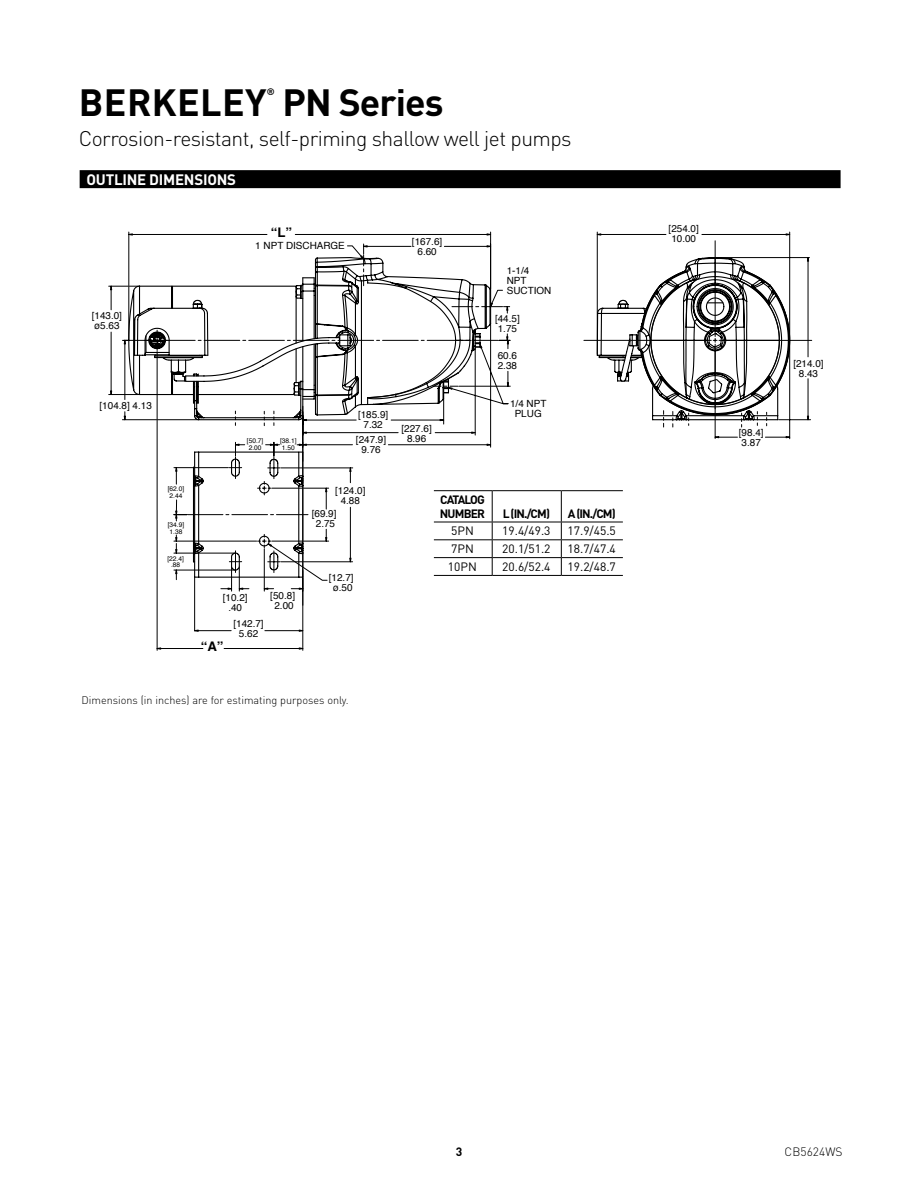
<style>
.page{position:relative;width:918px;height:1188px;background:#fff}
.page>*{position:absolute;margin:0;border:0;box-sizing:border-box;transform-origin:0 0}
.t1{font:700 37.5px "DIN Pro";letter-spacing:.01em;color:#000}
.t2{font:300 21px "DIN Pro";letter-spacing:-.025em;color:#000}
.t3{font:700 15px "DIN Pro";letter-spacing:-.015em;color:#fff}
.t4{font:700 13.2px "Helvetica";color:#000}
.t5{font:12px "DIN Pro";color:#000}
.t6{font:700 12px/13.5px "DIN Pro";letter-spacing:-.07em;color:#000}
.t7{font:300 12px "DIN Pro";letter-spacing:.005em;color:#000}
.t8{font:300 10.8px "DIN Pro";color:#000}
.t9{font:9.9px/9.9px "Helvetica";color:#000;text-align:center}
.t10{font:700 9.3px "DIN Pro";color:#000}
.t11{font:6.6px/6.6px "Helvetica";color:#000}
</style>
<div class="page">
<div style="left:80px;top:170px;width:761px;height:18px;background:#000"></div>
<hr style="left:295px;top:234px;width:196px;height:1px;background:#000">
<hr style="left:129px;top:234px;width:138px;height:1px;background:#000">
<hr style="left:490px;top:232px;width:1px;height:57px;background:#000">
<hr style="left:128px;top:232px;width:1px;height:54px;background:#000">
<svg style="left:486px;top:233px;width:6px;height:3px"></svg>
<hr style="left:597px;top:232px;width:1px;height:122px;background:#000">
<hr style="left:789px;top:232px;width:1px;height:107px;background:#000">
<hr style="left:597px;top:234px;width:69px;height:1px;background:#000">
<hr style="left:702px;top:234px;width:88px;height:1px;background:#000">
<svg style="left:596px;top:233px;width:6px;height:3px"></svg>
<svg style="left:785px;top:233px;width:6px;height:3px"></svg>
<svg style="left:108px;top:285px;width:196px;height:366px"></svg>
<svg style="left:110px;top:285px;width:3px;height:6px"></svg>
<svg style="left:110px;top:390px;width:3px;height:5px"></svg>
<svg style="left:156px;top:647px;width:6px;height:3px"></svg>
<svg style="left:298px;top:647px;width:6px;height:3px"></svg>
<svg style="left:122px;top:244px;width:72px;height:190px"></svg>
<svg style="left:194px;top:240px;width:619px;height:392px"></svg>
<svg style="left:238px;top:587px;width:6px;height:3px"></svg>
<svg style="left:325px;top:487px;width:3px;height:6px"></svg>
<svg style="left:325px;top:537px;width:3px;height:5px"></svg>
<svg style="left:298px;top:587px;width:6px;height:3px"></svg>
<svg style="left:194px;top:629px;width:5px;height:3px"></svg>
<svg style="left:263px;top:587px;width:6px;height:3px"></svg>
<svg style="left:298px;top:629px;width:6px;height:3px"></svg>
<svg style="left:227px;top:587px;width:5px;height:3px"></svg>
<svg style="left:193px;top:442px;width:114px;height:136px"></svg>
<hr style="left:434px;top:522px;width:58px;height:1px;background:#000">
<hr style="left:434px;top:557px;width:58px;height:1px;background:#000">
<hr style="left:434px;top:575px;width:58px;height:1px;background:#000">
<hr style="left:492px;top:557px;width:69px;height:1px;background:#000">
<hr style="left:561px;top:557px;width:62px;height:1px;background:#000">
<hr style="left:492px;top:575px;width:69px;height:1px;background:#000">
<hr style="left:561px;top:575px;width:62px;height:1px;background:#000">
<hr style="left:492px;top:522px;width:69px;height:1px;background:#000">
<hr style="left:561px;top:522px;width:62px;height:1px;background:#000">
<hr style="left:492px;top:491px;width:1px;height:31px;background:#000">
<hr style="left:434px;top:539px;width:58px;height:1px;background:#000">
<hr style="left:492px;top:539px;width:69px;height:1px;background:#000">
<hr style="left:561px;top:539px;width:62px;height:1px;background:#000">
<hr style="left:434px;top:490px;width:58px;height:1px;background:#000">
<hr style="left:492px;top:490px;width:69px;height:1px;background:#000">
<hr style="left:561px;top:490px;width:62px;height:1px;background:#000">
<svg style="left:492px;top:522px;width:1px;height:53px"></svg>
<hr style="left:561px;top:491px;width:1px;height:31px;background:#000">
<svg style="left:561px;top:522px;width:1px;height:53px"></svg>
<p class="t10" style="left:267px;top:84px;width:9px">®</p>
<h2 class="t2" style="left:79px;top:122px;width:494px">Corrosion-resistant, self-priming shallow well jet pumps</h2>
<h3 class="t3" style="left:86px;top:167px;width:151px">OUTLINE DIMENSIONS</h3>
<h1 class="t1" style="left:79px;top:72px;width:366px">BERKELEY PN Series</h1>
<p class="t9" style="left:92px;top:311px;width:32px;text-align:left">[143.0] ø5.63</p>
<p class="t9" style="left:100px;top:401px;width:54px">[104.8] 4.13</p>
<p class="t11" style="left:168px;top:486px;width:18px">[62.0]<br>2.44</p>
<p class="t11" style="left:168px;top:522px;width:18px">[34.9]<br>1.38</p>
<p class="t11" style="left:167px;top:555px;width:18px;text-align:center">[22.4] .88</p>
<h3 class="t4" style="left:271px;top:221px;width:23px">“L”</h3>
<p class="t9" style="left:255px;top:241px;width:91px">1 NPT DISCHARGE</p>
<p class="t11" style="left:247px;top:437px;width:18px">[50.7]<br>2.00</p>
<p class="t11" style="left:280px;top:437px;width:18px">[38.1]<br>1.50</p>
<p class="t9" style="left:358px;top:410px;width:32px">[185.9]<br>7.32</p>
<p class="t9" style="left:356px;top:435px;width:32px">[247.9]<br>9.76</p>
<p class="t9" style="left:335px;top:485px;width:32px">[124.0]<br>4.88</p>
<p class="t9" style="left:312px;top:509px;width:26px">[69.9]<br>2.75</p>
<p class="t9" style="left:270px;top:591px;width:26px">[50.8]<br>2.00</p>
<p class="t9" style="left:223px;top:593px;width:26px">[10.2] .40</p>
<p class="t9" style="left:233px;top:619px;width:32px">[142.7]<br>5.62</p>
<h3 class="t4" style="left:201px;top:636px;width:24px">“A”</h3>
<p class="t9" style="left:329px;top:573px;width:26px">[12.7] ø.50</p>
<p class="t9" style="left:412px;top:237px;width:32px">[167.6]<br>6.60</p>
<p class="t9" style="left:402px;top:424px;width:32px">[227.6]<br>8.96</p>
<p class="t9" style="left:507px;top:266px;width:46px;text-align:left">1-1/4<br>NPT<br>SUCTION</p>
<p class="t9" style="left:495px;top:314px;width:26px;text-align:left">[44.5]<br>1.75</p>
<p class="t9" style="left:498px;top:351px;width:21px;text-align:left">60.6<br>2.38</p>
<p class="t9" style="left:510px;top:399px;width:38px">1/4 NPT<br>PLUG</p>
<p class="t6" style="left:440px;top:492px;width:47px">CATALOG<br>NUMBER</p>
<p class="t6" style="left:503px;top:505px;width:49px">L (IN./CM)</p>
<p class="t6" style="left:568px;top:505px;width:50px">A (IN./CM)</p>
<p class="t5" style="left:451px;top:522px;width:24px">5PN</p>
<p class="t5" style="left:502px;top:522px;width:50px">19.4/49.3</p>
<p class="t5" style="left:568px;top:522px;width:50px">17.9/45.5</p>
<p class="t5" style="left:451px;top:540px;width:24px">7PN</p>
<p class="t5" style="left:502px;top:540px;width:50px">20.1/51.2</p>
<p class="t5" style="left:568px;top:540px;width:50px">18.7/47.4</p>
<p class="t5" style="left:448px;top:557px;width:31px">10PN</p>
<p class="t5" style="left:502px;top:557px;width:50px">20.6/52.4</p>
<p class="t5" style="left:568px;top:557px;width:50px">19.2/48.7</p>
<p class="t8" style="left:81px;top:692px;width:269px">Dimensions (in inches) are for estimating purposes only.</p>
<p class="t9" style="left:669px;top:224px;width:32px;text-align:left">[254.0]<br>10.00</p>
<p class="t9" style="left:739px;top:428px;width:26px;text-align:left">[98.4]<br>3.87</p>
<p class="t9" style="left:793px;top:359px;width:32px">[214.0]<br>8.43</p>
<p class="t6" style="left:456px;top:1144px;width:8px">3</p>
<p class="t7" style="left:785px;top:1142px;width:59px">CB5624WS</p>
</div>
